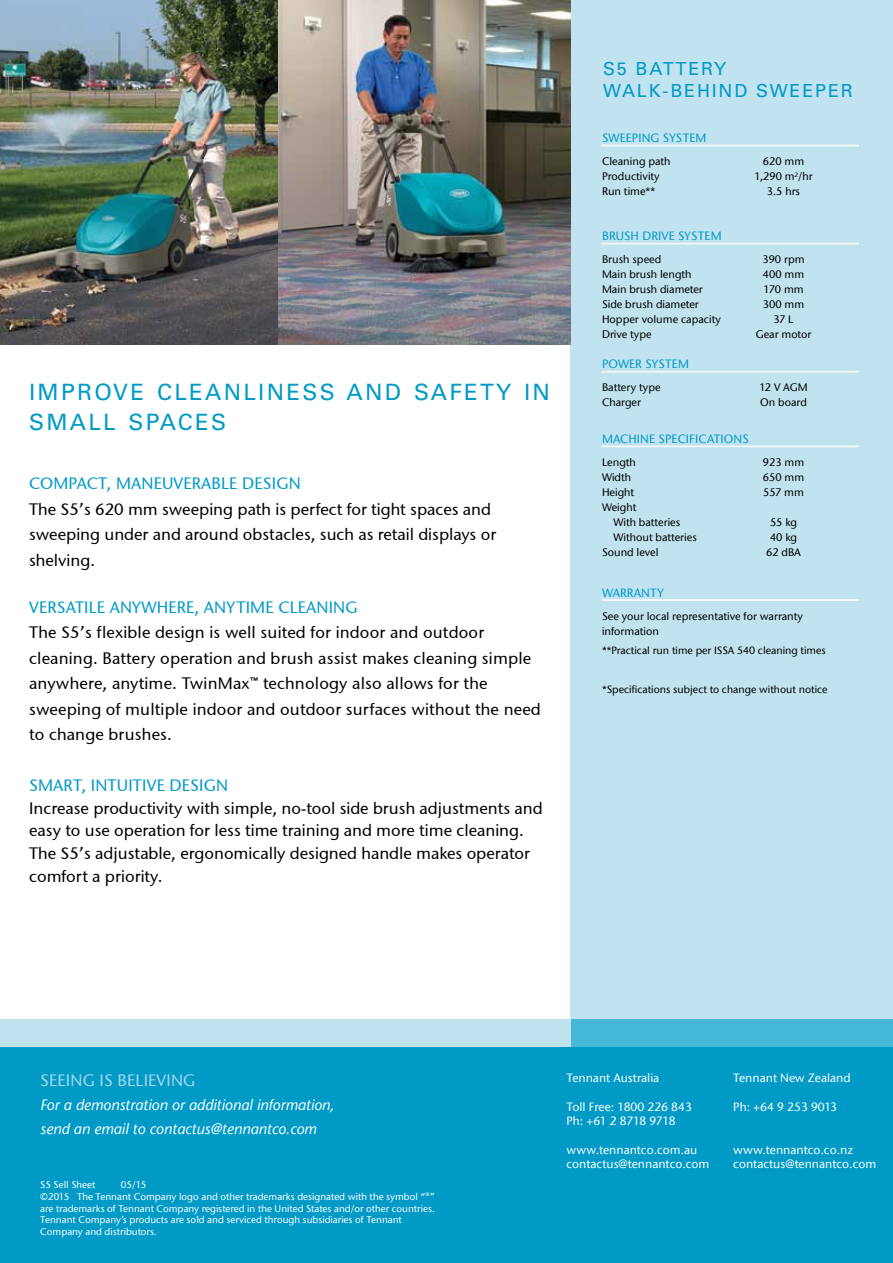
<style>
.page{position:relative;width:893px;height:1263px;background:#fff}
.page>*{position:absolute;margin:0;border:0;box-sizing:border-box;transform-origin:0 0}
.t1{font:22.5px/30px "Univers LT Std";letter-spacing:.1em;color:#009ac7}
.t2{font:18px/21.6px "Univers LT Std";letter-spacing:.1em;color:#009ac7}
.t3{font:16.5px/25.5px "Stone Sans ITCTT Medium";color:#000}
.t4{font:16.5px "Stone Sans ITCTT Medium";letter-spacing:.01em;color:#009ac7}
.t5{font:500 16.5px "Stone Sans ITC";letter-spacing:.01em;color:#a5d7e9}
.t6{font:italic 15px/24px "Stone Sans";color:#fff}
.t7{font:500 12px/14.4px "Stone Sans ITC";color:#fff}
.t8{font:500 12px "Stone Sans ITC";letter-spacing:.01em;color:#009ac7}
.t9{font:500 10.8px/15px "Stone Sans ITC";color:#000}
.t10{font:500 10.5px "Stone Sans ITC";color:#000}
.t11{font:500 9.75px/11.7px "Stone Sans ITC";color:#fff}
</style>
<div class="page">
<div style="left:0;top:1046px;width:893px;height:217px;background:#009ac7"></div>
<div style="left:571px;top:0;width:322px;height:1026px;background:#c1e2ef"></div>
<hr style="left:602px;top:145px;width:257px;height:1px;background:#fff">
<hr style="left:602px;top:243px;width:257px;height:1px;background:#fff">
<hr style="left:602px;top:371px;width:257px;height:1px;background:#fff">
<hr style="left:602px;top:446px;width:257px;height:1px;background:#fff">
<hr style="left:602px;top:599px;width:257px;height:2px;background:#fff">
<div style="left:571px;top:1019px;width:322px;height:27px;background:#46b9d9"></div>
<div style="left:0;top:1019px;width:571px;height:27px;background:#c1e2ef"></div>
<img style="left:0;top:0;width:571px;height:344px">
<h1 class="t1" style="left:29px;top:377px;width:522px">IMPROVE CLEANLINESS AND SAFETY IN<br>SMALL SPACES</h1>
<p class="t4" style="left:29px;top:474px;width:273px">COMPACT, MANEUVERABLE DESIGN</p>
<p class="t3" style="left:29px;top:496px;width:469px">The S5’s 620 mm sweeping path is perfect for tight spaces and sweeping under and around obstacles, such as retail displays or shelving.</p>
<p class="t4" style="left:29px;top:597px;width:330px">VERSATILE ANYWHERE, ANYTIME CLEANING</p>
<p class="t3" style="left:29px;top:620px;width:513px">The S5’s flexible design is well suited for indoor and outdoor cleaning. Battery operation and brush assist makes cleaning simple anywhere, anytime. TwinMax™ technology also allows for the sweeping of multiple indoor and outdoor surfaces without the need to change brushes.</p>
<p class="t4" style="left:29px;top:776px;width:201px">SMART, INTUITIVE DESIGN</p>
<p class="t3" style="left:29px;top:797px;width:515px;line-height:22.5px">Increase productivity with simple, no-tool side brush adjustments and easy to use operation for less time training and more time cleaning.<br>The S5’s adjustable, ergonomically designed handle makes operator comfort a priority.</p>
<p class="t2" style="left:603px;top:58px;width:251px">S5 BATTERY<br>WALK-BEHIND SWEEPER</p>
<p class="t8" style="left:602px;top:131px;width:106px">SWEEPING SYSTEM</p>
<p class="t9" style="left:602px;top:154px;width:70px">Cleaning path</p>
<p class="t9" style="left:763px;top:154px;width:43px">620 mm</p>
<p class="t9" style="left:602px;top:169px;width:59px">Productivity</p>
<p class="t9" style="left:754px;top:169px;width:60px">1,290 m<sup>2</sup>/hr</p>
<p class="t9" style="left:602px;top:184px;width:55px">Run time**</p>
<p class="t9" style="left:767px;top:184px;width:35px">3.5 hrs</p>
<p class="t8" style="left:602px;top:229px;width:121px">BRUSH DRIVE SYSTEM</p>
<p class="t9" style="left:602px;top:252px;width:61px">Brush speed</p>
<p class="t9" style="left:762px;top:252px;width:44px">390 rpm</p>
<p class="t9" style="left:602px;top:267px;width:91px">Main brush length</p>
<p class="t9" style="left:763px;top:267px;width:43px">400 mm</p>
<p class="t9" style="left:602px;top:282px;width:102px">Main brush diameter</p>
<p class="t9" style="left:763px;top:282px;width:42px">170 mm</p>
<p class="t9" style="left:602px;top:297px;width:98px">Side brush diameter</p>
<p class="t9" style="left:763px;top:297px;width:43px">300 mm</p>
<p class="t9" style="left:602px;top:312px;width:120px">Hopper volume capacity</p>
<p class="t9" style="left:773px;top:312px;width:21px">37 L</p>
<p class="t9" style="left:602px;top:327px;width:51px">Drive type</p>
<p class="t9" style="left:756px;top:327px;width:57px">Gear motor</p>
<p class="t8" style="left:602px;top:357px;width:88px">POWER SYSTEM</p>
<p class="t9" style="left:602px;top:380px;width:60px">Battery type</p>
<p class="t9" style="left:759px;top:380px;width:50px">12 V AGM</p>
<p class="t9" style="left:602px;top:395px;width:41px">Charger</p>
<p class="t9" style="left:760px;top:395px;width:48px">On board</p>
<p class="t8" style="left:602px;top:431px;width:148px">MACHINE SPECIFICATIONS</p>
<p class="t9" style="left:602px;top:455px;width:35px">Length</p>
<p class="t9" style="left:763px;top:455px;width:43px">923 mm</p>
<p class="t9" style="left:602px;top:470px;width:31px">Width</p>
<p class="t9" style="left:763px;top:470px;width:43px">650 mm</p>
<p class="t9" style="left:602px;top:485px;width:34px">Height</p>
<p class="t9" style="left:763px;top:485px;width:42px">557 mm</p>
<p class="t9" style="left:613px;top:500px;width:68px;text-indent:-11px">Weight<br>With batteries</p>
<p class="t9" style="left:770px;top:515px;width:28px">55 kg</p>
<p class="t9" style="left:613px;top:530px;width:85px">Without batteries</p>
<p class="t9" style="left:770px;top:530px;width:28px">40 kg</p>
<p class="t9" style="left:602px;top:545px;width:58px">Sound level</p>
<p class="t9" style="left:766px;top:545px;width:36px">62 dBA</p>
<p class="t8" style="left:602px;top:585px;width:63px">WARRANTY</p>
<p class="t9" style="left:602px;top:608px;width:202px">See your local representative for warranty information</p>
<p class="t10" style="left:602px;top:644px;width:225px">**Practical run time per ISSA 540 cleaning times</p>
<p class="t10" style="left:602px;top:683px;width:227px">*Specifications subject to change without notice</p>
<p class="t5" style="left:40px;top:1070px;width:157px">SEEING IS BELIEVING</p>
<p class="t6" style="left:40px;top:1092px;width:296px">For a demonstration or additional information, send an email to contactus@tennantco.com</p>
<p class="t11" style="left:40px;top:1179px;width:396px;text-indent:81px">05/15<br>©2015 The Tennant Company logo and other trademarks designated with the symbol “®” are trademarks of Tennant Company registered in the United States and/or other countries.<br>Tennant Company’s products are sold and serviced through subsidiaries of Tennant Company and distributors.</p>
<p class="t11" style="left:40px;top:1179px;width:57px">S5 Sell Sheet</p>
<p class="t7" style="left:566px;top:1070px;width:94px">Tennant Australia</p>
<p class="t7" style="left:566px;top:1099px;width:127px">Toll Free: 1800 226 843<br>Ph: +61 2 8718 9718</p>
<p class="t7" style="left:566px;top:1142px;width:144px">www.tennantco.com.au contactus@tennantco.com</p>
<p class="t7" style="left:733px;top:1070px;width:119px">Tennant New Zealand</p>
<p class="t7" style="left:733px;top:1099px;width:105px">Ph: +64 9 253 9013</p>
<p class="t7" style="left:733px;top:1142px;width:144px">www.tennantco.co.nz contactus@tennantco.com</p>
</div>
